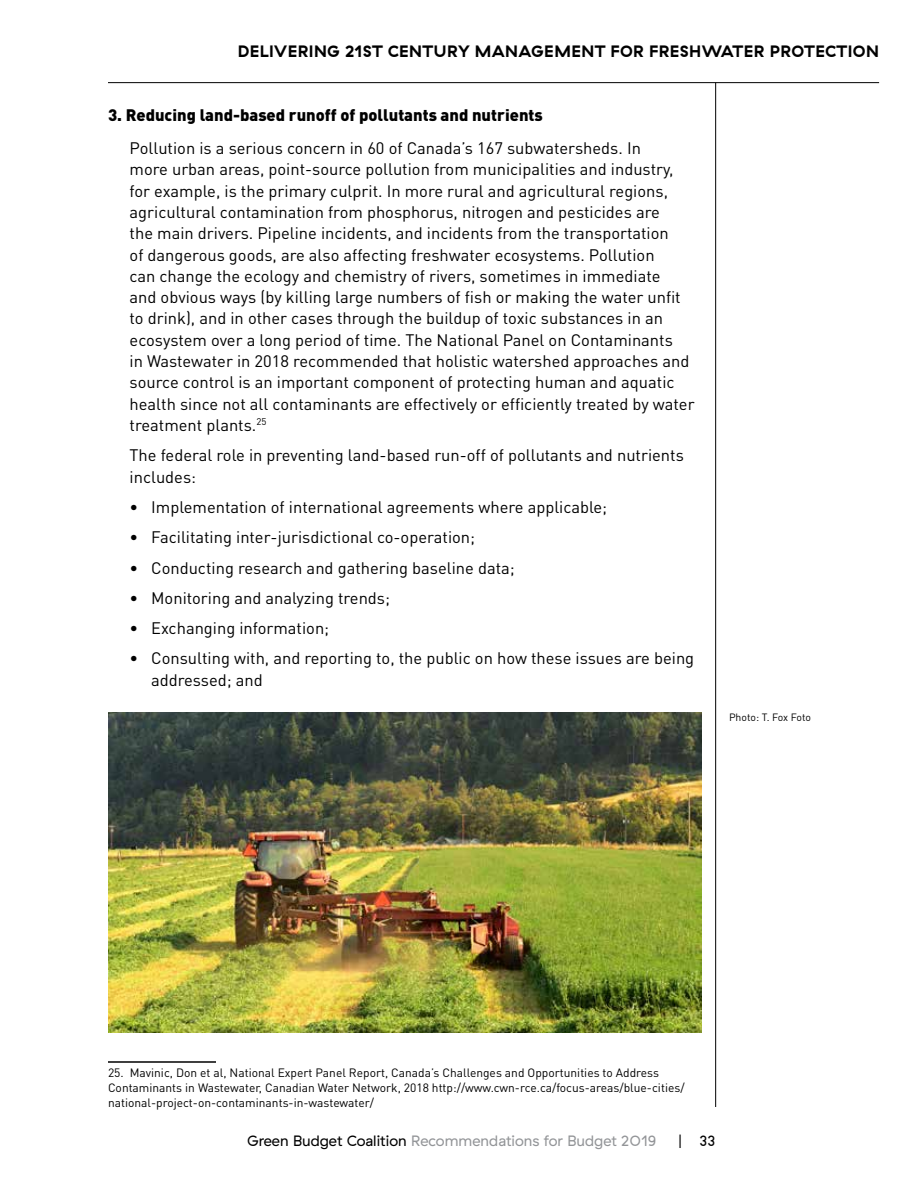
<style>
.page{position:relative;width:918px;height:1188px;background:#fff}
.page>*{position:absolute;margin:0;border:0;box-sizing:border-box;transform-origin:0 0}
.t1{font:16.5px/21.3px "DINOT";color:#000}
.t2{font:700 16.5px "GT Haptik";letter-spacing:.03em;color:#000}
.t3{font:900 16.5px "DINOT";color:#000}
.t4{font:15px "GT Haptik";color:#939598}
.t5{font:15px "GT Haptik";color:#000}
.t6{font:12px/15px "DINOT";color:#000}
.t7{font:10.5px "DINOT";letter-spacing:-.01em;color:#000}
.s1{color:#000}
</style>
<div class="page">
<hr style="left:715px;top:83px;width:1px;height:1024px;background:#000">
<hr style="left:108px;top:82px;width:771px;height:1px;background:#000">
<hr style="left:108px;top:1061px;width:108px;height:2px;background:#000">
<img style="left:108px;top:713px;width:594px;height:319px">
<p class="t2" style="left:238px;top:41px;width:643px">DELIVERING 21ST CENTURY MANAGEMENT FOR FRESHWATER PROTECTION</p>
<p class="t3" style="left:108px;top:103px;width:436px">3. Reducing land-based runoff of pollutants and nutrients</p>
<p class="t1" style="left:130px;top:137px;width:567px">Pollution is a serious concern in 60 of Canada’s 167 subwatersheds. In<br>more urban areas, point-source pollution from municipalities and industry, for example, is the primary culprit. In more rural and agricultural regions, agricultural contamination from phosphorus, nitrogen and pesticides are<br>the main drivers. Pipeline incidents, and incidents from the transportation<br>of dangerous goods, are also affecting freshwater ecosystems. Pollution<br>can change the ecology and chemistry of rivers, sometimes in immediate<br>and obvious ways (by killing large numbers of fish or making the water unfit to drink), and in other cases through the buildup of toxic substances in an ecosystem over a long period of time. The National Panel on Contaminants<br>in Wastewater in 2018 recommended that holistic watershed approaches and source control is an important component of protecting human and aquatic health since not all contaminants are effectively or efficiently treated by water treatment plants.<sup>25</sup></p>
<p class="t1" style="left:130px;top:444px;width:556px">The federal role in preventing land-based run-off of pollutants and nutrients includes:</p>
<p class="t1" style="left:130px;top:496px;width:479px">• Implementation of international agreements where applicable;</p>
<p class="t1" style="left:130px;top:526px;width:347px">• Facilitating inter-jurisdictional co-operation;</p>
<p class="t1" style="left:130px;top:556px;width:387px">• Conducting research and gathering baseline data;</p>
<p class="t1" style="left:130px;top:587px;width:262px">• Monitoring and analyzing trends;</p>
<p class="t1" style="left:130px;top:617px;width:201px">• Exchanging information;</p>
<p class="t1" style="left:151px;top:647px;width:545px;text-indent:-22px">• Consulting with, and reporting to, the public on how these issues are being addressed; and</p>
<p class="t7" style="left:729px;top:710px;width:84px">Photo: T. Fox Foto</p>
<p class="t6" style="left:108px;top:1065px;width:578px">25. Mavinic, Don et al, National Expert Panel Report, Canada’s Challenges and Opportunities to Address<br>Contaminants in Wastewater, Canadian Water Network, 2018 http://www.cwn-rce.ca/focus-areas/blue-cities/ national-project-on-contaminants-in-wastewater/</p>
<p class="t4" style="left:247px;top:1132px;width:411px"><span class="s1">Green Budget Coalition</span> Recommendations for Budget 2019</p>
<p class="t5" style="left:678px;top:1132px;width:39px">| 33</p>
</div>
